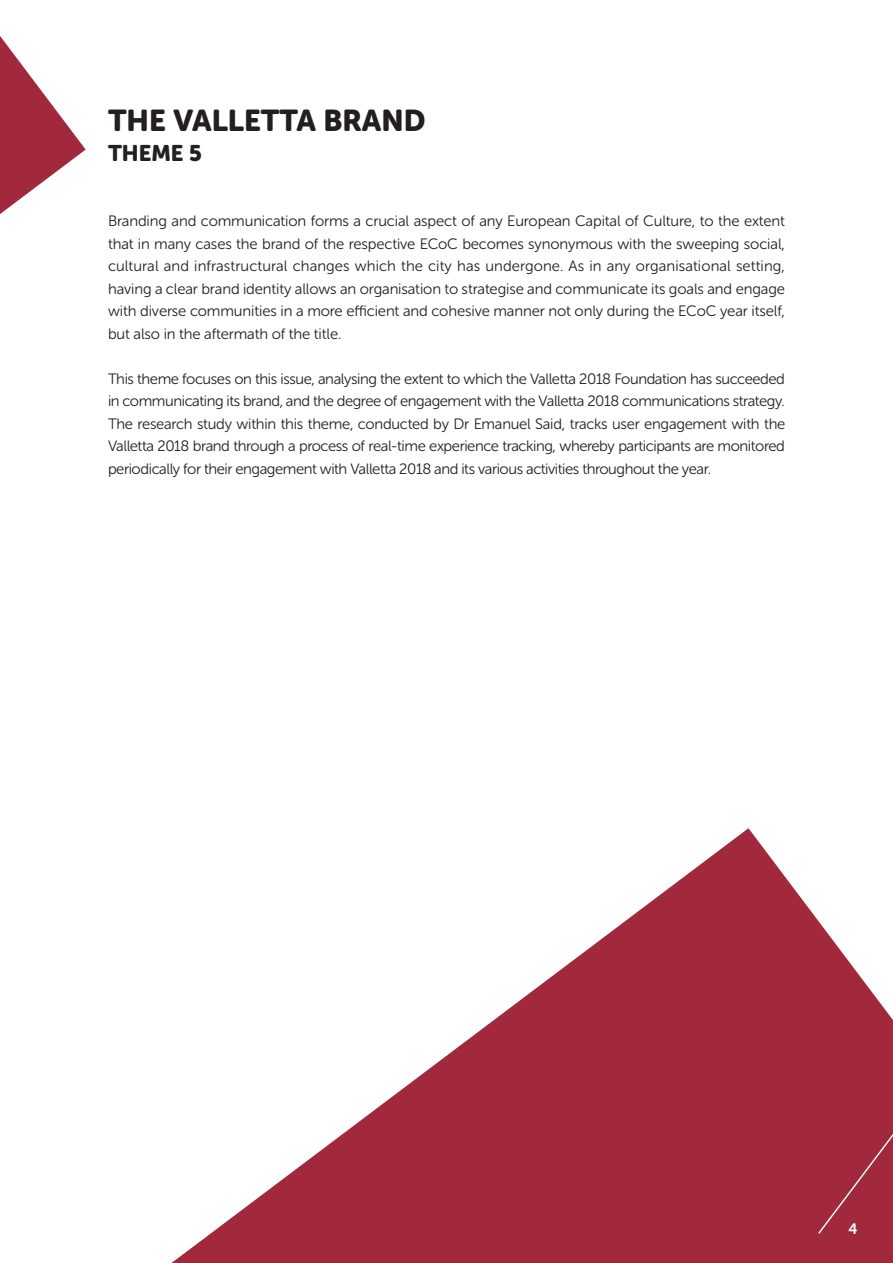
<style>
.page{position:relative;width:893px;height:1263px;background:#fff}
.page>*{position:absolute;margin:0;border:0;box-sizing:border-box;transform-origin:0 0}
.t1{font:30px "Museo Sans Rounded 900";color:#231f20}
.t2{font:22.5px "Museo Sans Rounded 900";color:#231f20}
.t3{font:15px/22.5px "Museo Sans Rounded 300";letter-spacing:-.025em;color:#231f20;text-align:justify}
.t4{font:15px "Museo Sans Rounded 700";color:#fff}
</style>
<div class="page">
<svg style="left:172px;top:828px;width:721px;height:435px;fill:#a2283c"></svg>
<div style="left:817px;top:1030px;width:76px;height:205px;background:#a2283c"></div>
<svg style="left:0;top:36px;width:86px;height:178px"></svg>
<p class="t1" style="left:108px;top:103px;width:319px">THE VALLETTA BRAND</p>
<p class="t2" style="left:108px;top:140px;width:95px">THEME 5</p>
<p class="t3" style="left:108px;top:210px;width:678px">Branding and communication forms a crucial aspect of any European Capital of Culture, to the extent that in many cases the brand of the respective ECoC becomes synonymous with the sweeping social, cultural and infrastructural changes which the city has undergone. As in any organisational setting, having a clear brand identity allows an organisation to strategise and communicate its goals and engage with diverse communities in a more efficient and cohesive manner not only during the ECoC year itself, but also in the aftermath of the title.</p>
<p class="t3" style="left:108px;top:367px;width:679px">This theme focuses on this issue, analysing the extent to which the Valletta 2018 Foundation has succeeded in communicating its brand, and the degree of engagement with the Valletta 2018 communications strategy.<br>The research study within this theme, conducted by Dr Emanuel Said, tracks user engagement with the Valletta 2018 brand through a process of real-time experience tracking, whereby participants are monitored periodically for their engagement with Valletta 2018 and its various activities throughout the year.</p>
<p class="t4" style="left:849px;top:1220px;width:11px">4</p>
</div>
